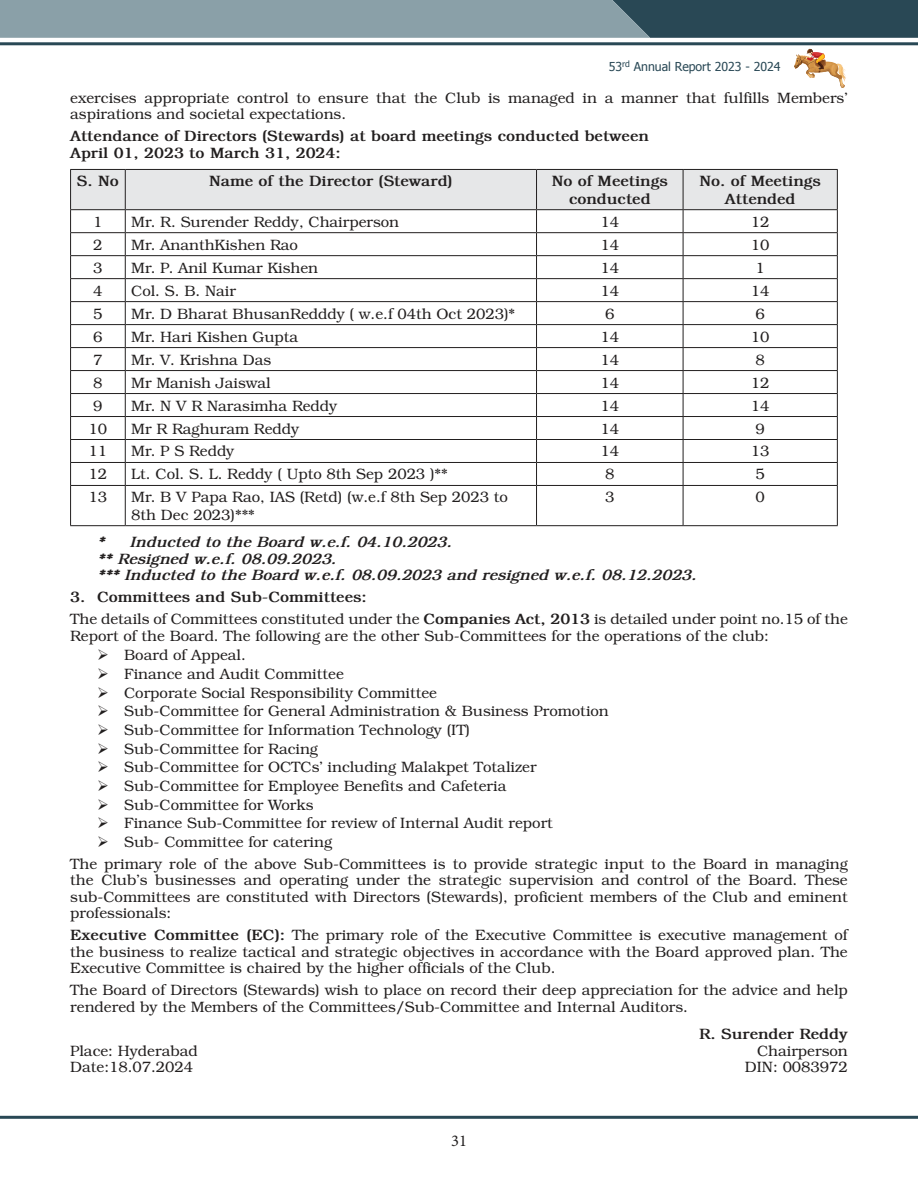
<style>
.page{position:relative;width:918px;height:1188px;background:#fff}
.page>*{position:absolute;margin:0;border:0;box-sizing:border-box;transform-origin:0 0}
.t1{font:16.5px "Minion Pro";color:#221f1f}
.t2{font:15px/16.5px "Bookman";color:#221f1f}
.t3{font:700 15px/17.2px "Bookman";color:#221f1f;text-align:center}
.t4{font:italic 700 15px/16.5px "Bookman";color:#221f1f}
.t5{font:12.3px "Tahoma";color:#294855}
.s1{font-weight:700}
</style>
<div class="page">
<hr style="left:0;top:42px;width:918px;height:3px;background:#294855">
<svg style="left:0;top:0;width:918px;height:38px;background:#6c858e"></svg>
<hr style="left:0;top:1116px;width:918px;height:3px;background:#294855">
<svg style="left:794px;top:49px;width:52px;height:39px"></svg>
<svg style="left:70px;top:169px;width:768px;height:316px"></svg>
<hr style="left:70px;top:485px;width:55px;height:1px;background:#221f1f">
<hr style="left:70px;top:486px;width:1px;height:39px;background:#221f1f">
<hr style="left:125px;top:485px;width:412px;height:1px;background:#221f1f">
<hr style="left:125px;top:486px;width:1px;height:39px;background:#221f1f">
<hr style="left:537px;top:485px;width:146px;height:1px;background:#221f1f">
<hr style="left:536px;top:486px;width:1px;height:39px;background:#221f1f">
<hr style="left:683px;top:485px;width:155px;height:1px;background:#221f1f">
<hr style="left:683px;top:486px;width:1px;height:39px;background:#221f1f">
<hr style="left:837px;top:486px;width:1px;height:39px;background:#221f1f">
<hr style="left:70px;top:525px;width:55px;height:1px;background:#221f1f">
<hr style="left:125px;top:525px;width:412px;height:1px;background:#221f1f">
<hr style="left:537px;top:525px;width:146px;height:1px;background:#221f1f">
<hr style="left:683px;top:525px;width:155px;height:1px;background:#221f1f">
<p class="t5" style="left:609px;top:62px;width:173px">53<sup>rd</sup> Annual Report 2023 - 2024</p>
<p class="t2" style="left:70px;top:91px;width:779px">exercises appropriate control to ensure that the Club is managed in a manner that fulfills Members’ aspirations and societal expectations.</p>
<p class="t3" style="left:70px;top:129px;width:580px;line-height:16.5px;text-align:left">Attendance of Directors (Stewards) at board meetings conducted between<br>April 01, 2023 to March 31, 2024:</p>
<p class="t3" style="left:77px;top:174px;width:44px">S. No</p>
<p class="t3" style="left:209px;top:174px;width:245px">Name of the Director (Steward)</p>
<p class="t3" style="left:552px;top:174px;width:118px">No of Meetings conducted</p>
<p class="t3" style="left:699px;top:174px;width:123px">No. of Meetings<br>Attended</p>
<p class="t2" style="left:93px;top:215px;width:11px">1</p>
<p class="t2" style="left:131px;top:215px;width:269px">Mr. R. Surender Reddy, Chairperson</p>
<p class="t2" style="left:601px;top:215px;width:20px">14</p>
<p class="t2" style="left:751px;top:215px;width:20px">12</p>
<p class="t2" style="left:93px;top:238px;width:11px">2</p>
<p class="t2" style="left:131px;top:238px;width:168px">Mr. AnanthKishen Rao</p>
<p class="t2" style="left:601px;top:238px;width:20px">14</p>
<p class="t2" style="left:751px;top:238px;width:20px">10</p>
<p class="t2" style="left:93px;top:261px;width:11px">3</p>
<p class="t2" style="left:131px;top:261px;width:188px">Mr. P. Anil Kumar Kishen</p>
<p class="t2" style="left:601px;top:261px;width:20px">14</p>
<p class="t2" style="left:756px;top:261px;width:11px">1</p>
<p class="t2" style="left:93px;top:284px;width:11px">4</p>
<p class="t2" style="left:131px;top:284px;width:106px">Col. S. B. Nair</p>
<p class="t2" style="left:601px;top:284px;width:20px">14</p>
<p class="t2" style="left:751px;top:284px;width:20px">14</p>
<p class="t2" style="left:93px;top:307px;width:11px">5</p>
<p class="t2" style="left:131px;top:307px;width:385px">Mr. D Bharat BhusanRedddy ( w.e.f 04th Oct 2023)*</p>
<p class="t2" style="left:605px;top:307px;width:11px">6</p>
<p class="t2" style="left:756px;top:307px;width:11px">6</p>
<p class="t2" style="left:93px;top:330px;width:11px">6</p>
<p class="t2" style="left:131px;top:330px;width:169px">Mr. Hari Kishen Gupta</p>
<p class="t2" style="left:601px;top:330px;width:20px">14</p>
<p class="t2" style="left:751px;top:330px;width:20px">10</p>
<p class="t2" style="left:93px;top:353px;width:11px">7</p>
<p class="t2" style="left:131px;top:353px;width:142px">Mr. V. Krishna Das</p>
<p class="t2" style="left:601px;top:353px;width:20px">14</p>
<p class="t2" style="left:756px;top:353px;width:11px">8</p>
<p class="t2" style="left:93px;top:376px;width:11px">8</p>
<p class="t2" style="left:131px;top:376px;width:141px">Mr Manish Jaiswal</p>
<p class="t2" style="left:601px;top:376px;width:20px">14</p>
<p class="t2" style="left:751px;top:376px;width:20px">12</p>
<p class="t2" style="left:93px;top:399px;width:11px">9</p>
<p class="t2" style="left:131px;top:399px;width:208px">Mr. N V R Narasimha Reddy</p>
<p class="t2" style="left:601px;top:399px;width:20px">14</p>
<p class="t2" style="left:751px;top:399px;width:20px">14</p>
<p class="t2" style="left:89px;top:422px;width:20px">10</p>
<p class="t2" style="left:131px;top:422px;width:170px">Mr R Raghuram Reddy</p>
<p class="t2" style="left:601px;top:422px;width:20px">14</p>
<p class="t2" style="left:756px;top:422px;width:11px">9</p>
<p class="t2" style="left:89px;top:445px;width:20px">11</p>
<p class="t2" style="left:131px;top:445px;width:105px">Mr. P S Reddy</p>
<p class="t2" style="left:601px;top:445px;width:20px">14</p>
<p class="t2" style="left:751px;top:445px;width:20px">13</p>
<p class="t2" style="left:89px;top:468px;width:20px">12</p>
<p class="t2" style="left:131px;top:468px;width:318px">Lt. Col. S. L. Reddy ( Upto 8th Sep 2023 )**</p>
<p class="t2" style="left:605px;top:468px;width:11px">8</p>
<p class="t2" style="left:756px;top:468px;width:11px">5</p>
<p class="t2" style="left:89px;top:491px;width:20px">13</p>
<p class="t2" style="left:131px;top:490px;width:378px;line-height:17.2px">Mr. B V Papa Rao, IAS (Retd) (w.e.f 8th Sep 2023 to<br>8th Dec 2023)***</p>
<p class="t2" style="left:605px;top:491px;width:11px">3</p>
<p class="t2" style="left:756px;top:491px;width:11px">0</p>
<p class="t4" style="left:97px;top:535px;width:601px">* Inducted to the Board w.e.f. 04.10.2023.<br>** Resigned w.e.f. 08.09.2023.<br>*** Inducted to the Board w.e.f. 08.09.2023 and resigned w.e.f. 08.12.2023.</p>
<p class="t2" style="left:70px;top:588px;width:779px;line-height:21.9px"><span class="s1">3. Committees and Sub-Committees:<br></span>The details of Committees constituted under the <span class="s1">Companies Act, 2013</span> is detailed under point no.15 of the</p>
<p class="t2" style="left:70px;top:627px;width:700px">Report of the Board. The following are the other Sub-Committees for the operations of the club:</p>
<p class="t2" style="left:97px;top:649px;width:150px">➢ Board of Appeal.</p>
<p class="t2" style="left:97px;top:667px;width:248px">➢ Finance and Audit Committee</p>
<p class="t2" style="left:97px;top:686px;width:341px">➢ Corporate Social Responsibility Committee</p>
<p class="t2" style="left:97px;top:705px;width:513px">➢ Sub-Committee for General Administration &amp; Business Promotion</p>
<p class="t2" style="left:97px;top:723px;width:374px">➢ Sub-Committee for Information Technology (IT)</p>
<p class="t2" style="left:97px;top:742px;width:222px">➢ Sub-Committee for Racing</p>
<p class="t2" style="left:97px;top:761px;width:441px">➢ Sub-Committee for OCTCs’ including Malakpet Totalizer</p>
<p class="t2" style="left:97px;top:779px;width:411px">➢ Sub-Committee for Employee Benefits and Cafeteria</p>
<p class="t2" style="left:97px;top:798px;width:218px">➢ Sub-Committee for Works</p>
<p class="t2" style="left:97px;top:816px;width:457px">➢ Finance Sub-Committee for review of Internal Audit report</p>
<p class="t2" style="left:70px;top:832px;width:779px;line-height:21.9px;text-indent:27px">➢ Sub- Committee for catering<br>The primary role of the above Sub-Committees is to provide strategic input to the Board in managing</p>
<p class="t2" style="left:70px;top:874px;width:779px;text-align:justify">the Club’s businesses and operating under the strategic supervision and control of the Board. These sub-Committees are constituted with Directors (Stewards), proficient members of the Club and eminent professionals:</p>
<p class="t2" style="left:70px;top:928px;width:779px;text-align:justify"><span class="s1">Executive Committee (EC):</span> The primary role of the Executive Committee is executive management of the business to realize tactical and strategic objectives in accordance with the Board approved plan. The Executive Committee is chaired by the higher officials of the Club.</p>
<p class="t2" style="left:70px;top:983px;width:779px">The Board of Directors (Stewards) wish to place on record their deep appreciation for the advice and help rendered by the Members of the Committees/Sub-Committee and Internal Auditors.</p>
<p class="t3" style="left:699px;top:1027px;width:150px">R. Surender Reddy</p>
<p class="t2" style="left:70px;top:1042px;width:129px">Place: Hyderabad</p>
<p class="t2" style="left:757px;top:1042px;width:92px">Chairperson</p>
<p class="t2" style="left:70px;top:1059px;width:124px">Date:18.07.2024</p>
<p class="t2" style="left:745px;top:1059px;width:104px">DIN: 0083972</p>
<p class="t1" style="left:451px;top:1131px;width:17px">31</p>
</div>
